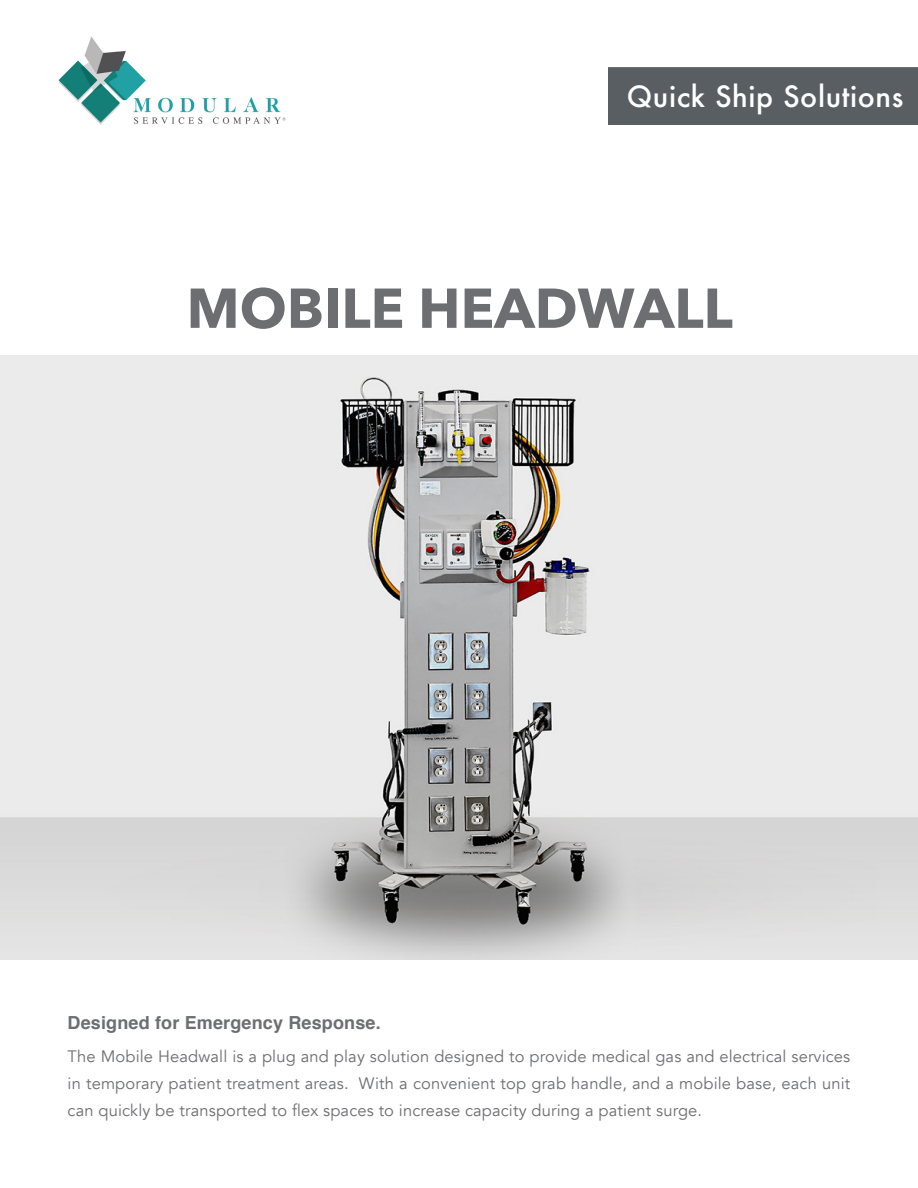
<style>
.page{position:relative;width:918px;height:1188px;background:#fff}
.page>*{position:absolute;margin:0;border:0;box-sizing:border-box;transform-origin:0 0}
.t1{font:700 55.5px "Avenir Next";color:#6d6e71}
.t2{font:500 28.5px "Futura";letter-spacing:.02em;color:#fff}
.t3{font:700 18px "Helvetica";letter-spacing:.01em;color:#6d6e71}
.t4{font:16.5px/27px "Avenir";letter-spacing:.01em;color:#6d6e71;text-align:justify}
</style>
<div class="page">
<img style="left:0;top:355px;width:918px;height:604px">
<img style="left:58px;top:36px;width:228px;height:89px">
<svg style="left:608px;top:67px;width:310px;height:58px"></svg>
<div style="left:609px;top:68px;width:309px;height:56px;background:#585e62"></div>
<h2 class="t2" style="left:627px;top:83px;width:278px">Quick Ship Solutions</h2>
<h1 class="t1" style="left:187px;top:276px;width:548px">MOBILE HEADWALL</h1>
<p class="t3" style="left:68px;top:1016px;width:315px">Designed for Emergency Response.</p>
<p class="t4" style="left:68px;top:1045px;width:784px">The Mobile Headwall is a plug and play solution designed to provide medical gas and electrical services in temporary patient treatment areas. With a convenient top grab handle, and a mobile base, each unit can quickly be transported to flex spaces to increase capacity during a patient surge.</p>
</div>
